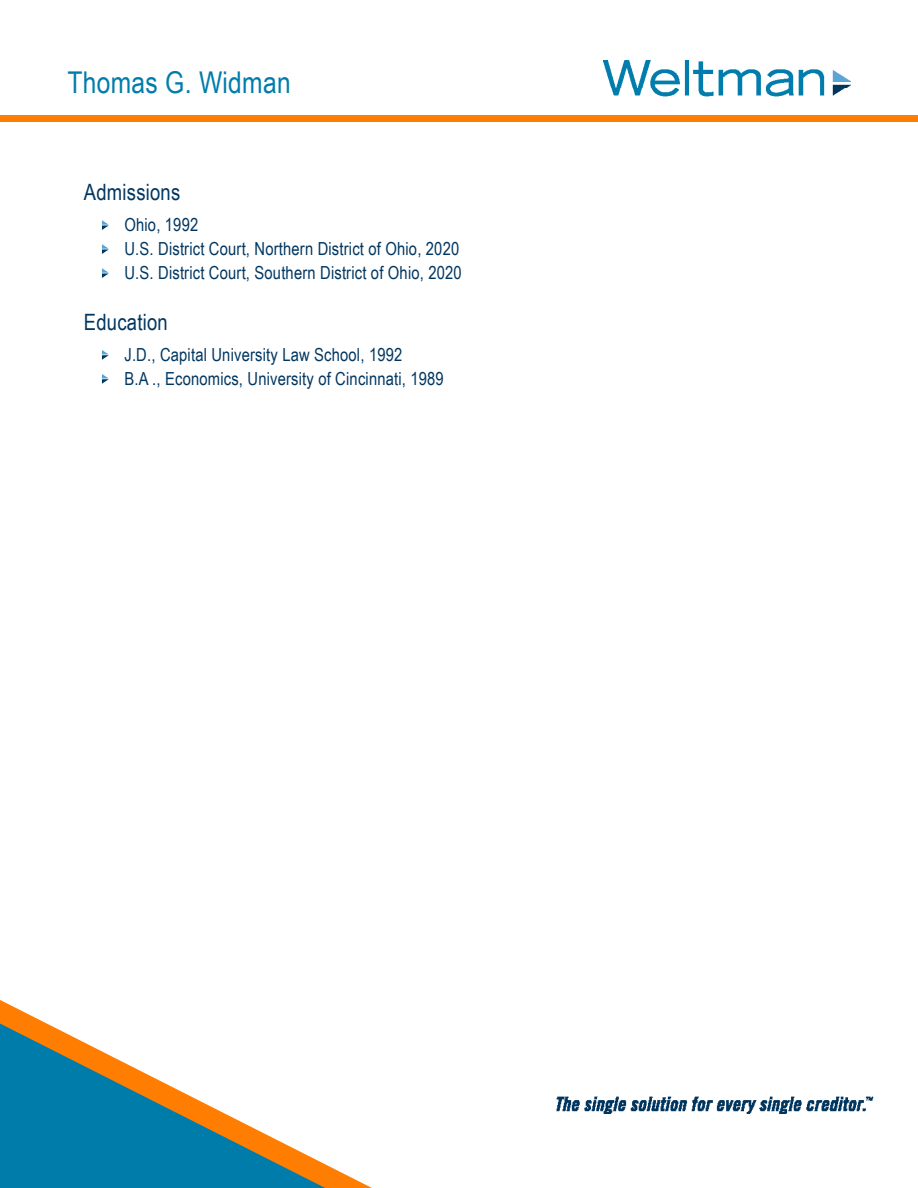
<style>
.page{position:relative;width:918px;height:1188px;background:#fff}
.page>*{position:absolute;margin:0;border:0;box-sizing:border-box;transform-origin:0 0}
.t1{font:30px "Arial Narrow";letter-spacing:.01em;color:#007cab}
.t2{font:22.5px "Arial Narrow";letter-spacing:.01em;color:#003660}
.t3{font:18px/24px "Arial Narrow";letter-spacing:.01em;color:#003660}
</style>
<div class="page">
<svg style="left:102px;top:220px;width:7px;height:10px"></svg>
<svg style="left:102px;top:244px;width:7px;height:10px"></svg>
<svg style="left:102px;top:268px;width:7px;height:10px"></svg>
<svg style="left:102px;top:350px;width:7px;height:10px"></svg>
<svg style="left:102px;top:374px;width:7px;height:10px"></svg>
<div style="left:0;top:115px;width:918px;height:7px;background:#ff7d00"></div>
<img style="left:603px;top:60px;width:247px;height:37px">
<svg style="left:0;top:1000px;width:372px;height:188px"></svg>
<svg style="left:0;top:1024px;width:325px;height:164px;fill:#007cab"></svg>
<img style="left:556px;top:1096px;width:318px;height:17px">
<h1 class="t1" style="left:68px;top:61px;width:225px">Thomas G. Widman</h1>
<p class="t2" style="left:84px;top:176px;width:98px">Admissions</p>
<p class="t3" style="left:124px;top:212px;width:339px">Ohio, 1992<br>U.S. District Court, Northern District of Ohio, 2020<br>U.S. District Court, Southern District of Ohio, 2020</p>
<p class="t2" style="left:84px;top:305px;width:85px">Education</p>
<p class="t3" style="left:124px;top:342px;width:321px">J.D., Capital University Law School, 1992<br>B.A ., Economics, University of Cincinnati, 1989</p>
</div>
